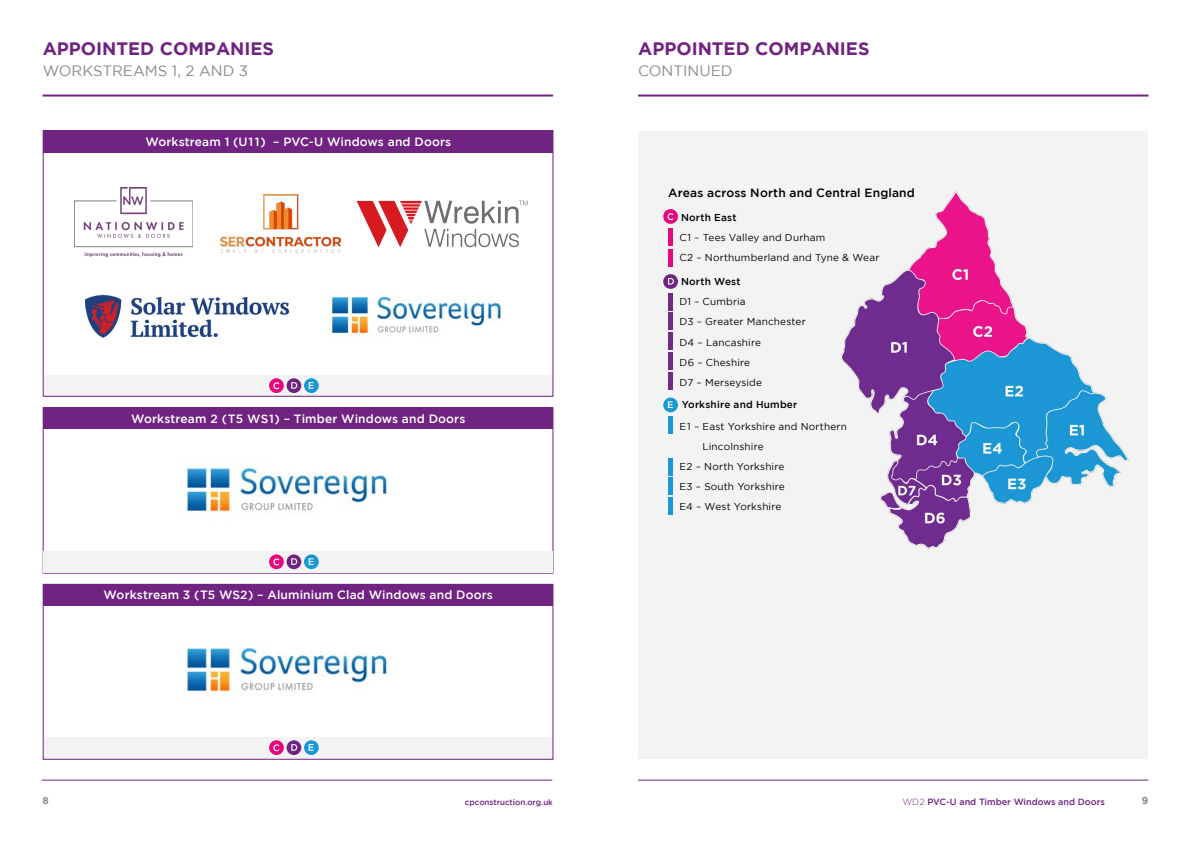
<style>
.page{position:relative;width:1191px;height:842px;background:#fff}
.page>*{position:absolute;margin:0;border:0;box-sizing:border-box;transform-origin:0 0}
.t1{font:700 18px "Gotham";color:#702381}
.t2{font:15px "Gotham";color:#8b8a8e}
.t3{font:500 12px "Gotham";letter-spacing:.01em;color:#fff}
.t4{font:500 12px "Gotham";letter-spacing:.01em;color:#000}
.t5{font:10px/20.2px "Gotham";letter-spacing:.02em;color:#000}
.t6{font:500 10px "Gotham";letter-spacing:.02em;color:#000}
.t7{font:700 10px "Gotham";color:#8b8a8e}
.t8{font:500 9px "Gotham";color:#702381}
.t9{font:500 8px "Gotham";color:#702381}
.s1{font-weight:300}
</style>
<div class="page">
<hr style="left:638px;top:780px;width:510px;height:1px;background:#702381">
<hr style="left:42px;top:780px;width:510px;height:1px;background:#702381">
<div style="left:638px;top:131px;width:509px;height:628px;background:#f3f3f4"></div>
<div style="left:44px;top:131px;width:509px;height:21px;background:#702381"></div>
<div style="left:44px;top:407px;width:509px;height:22px;background:#702381"></div>
<div style="left:44px;top:584px;width:509px;height:22px;background:#702381"></div>
<div style="left:44px;top:375px;width:509px;height:22px;background:#f3f3f4"></div>
<div style="left:44px;top:551px;width:509px;height:22px;background:#f3f3f4"></div>
<div style="left:44px;top:737px;width:509px;height:21px;background:#f3f3f4"></div>
<hr style="left:638px;top:95px;width:510px;height:2px;background:#702381">
<hr style="left:43px;top:95px;width:510px;height:2px;background:#702381">
<hr style="left:668px;top:249px;width:4px;height:18px;background:#e6077d">
<hr style="left:668px;top:228px;width:4px;height:18px;background:#e6077d">
<hr style="left:668px;top:293px;width:4px;height:17px;background:#702b81">
<hr style="left:668px;top:313px;width:4px;height:17px;background:#702b81">
<hr style="left:668px;top:332px;width:4px;height:18px;background:#702b81">
<hr style="left:668px;top:372px;width:4px;height:17px;background:#702b81">
<hr style="left:668px;top:458px;width:4px;height:17px;background:#1998d5">
<hr style="left:668px;top:497px;width:4px;height:18px;background:#1998d5">
<hr style="left:668px;top:352px;width:4px;height:18px;background:#702b81">
<hr style="left:668px;top:416px;width:4px;height:18px;background:#1998d5">
<hr style="left:668px;top:477px;width:4px;height:18px;background:#1998d5">
<img style="left:331px;top:296px;width:170px;height:39px">
<img style="left:186px;top:467px;width:202px;height:46px">
<img style="left:186px;top:647px;width:202px;height:46px">
<img style="left:74px;top:188px;width:118px;height:68px">
<img style="left:221px;top:194px;width:120px;height:59px">
<img style="left:84px;top:294px;width:205px;height:44px">
<svg style="left:304px;top:378px;width:15px;height:15px"></svg>
<svg style="left:304px;top:554px;width:15px;height:15px"></svg>
<svg style="left:304px;top:740px;width:15px;height:15px"></svg>
<div style="left:286px;top:378px;width:15px;height:15px;background:#702381;border-radius:50%"></div>
<div style="left:286px;top:554px;width:15px;height:15px;background:#702381;border-radius:50%"></div>
<div style="left:286px;top:740px;width:15px;height:15px;background:#702381;border-radius:50%"></div>
<svg style="left:269px;top:378px;width:15px;height:15px"></svg>
<svg style="left:269px;top:554px;width:15px;height:15px"></svg>
<svg style="left:269px;top:740px;width:15px;height:15px"></svg>
<svg style="left:273px;top:382px;width:6px;height:7px"></svg>
<svg style="left:273px;top:558px;width:6px;height:7px"></svg>
<svg style="left:273px;top:744px;width:6px;height:7px"></svg>
<svg style="left:291px;top:382px;width:6px;height:7px"></svg>
<svg style="left:291px;top:558px;width:6px;height:7px"></svg>
<svg style="left:291px;top:744px;width:6px;height:7px"></svg>
<svg style="left:309px;top:382px;width:4px;height:7px"></svg>
<svg style="left:309px;top:558px;width:4px;height:7px"></svg>
<svg style="left:309px;top:744px;width:4px;height:7px"></svg>
<div style="left:43px;top:130px;width:510px;height:267px;border:1px solid #702381"></div>
<div style="left:43px;top:584px;width:510px;height:176px;border:1px solid #702381"></div>
<svg style="left:356px;top:201px;width:171px;height:46px"></svg>
<img style="left:841px;top:190px;width:288px;height:359px">
<div style="left:663px;top:209px;width:15px;height:15px;background:#e6077d;border-radius:50%"></div>
<svg style="left:667px;top:213px;width:6px;height:7px"></svg>
<div style="left:663px;top:274px;width:15px;height:15px;background:#702381;border-radius:50%"></div>
<svg style="left:668px;top:278px;width:6px;height:7px"></svg>
<div style="left:663px;top:398px;width:15px;height:14px;background:#1998d5;border-radius:50%"></div>
<svg style="left:668px;top:401px;width:5px;height:7px"></svg>
<h1 class="t1" style="left:43px;top:38px;width:233px">APPOINTED COMPANIES</h1>
<h2 class="t2" style="left:43px;top:62px;width:207px">WORKSTREAMS 1, 2 AND 3</h2>
<p class="t3" style="left:145px;top:135px;width:307px">Workstream 1 (U11) – PVC-U Windows and Doors</p>
<p class="t3" style="left:131px;top:411px;width:336px">Workstream 2 (T5 WS1) – Timber Windows and Doors</p>
<p class="t3" style="left:104px;top:588px;width:391px">Workstream 3 (T5 WS2) – Aluminium Clad Windows and Doors</p>
<h1 class="t1" style="left:638px;top:38px;width:233px">APPOINTED COMPANIES</h1>
<h2 class="t2" style="left:638px;top:62px;width:96px">CONTINUED</h2>
<p class="t4" style="left:668px;top:186px;width:248px">Areas across North and Central England</p>
<p class="t6" style="left:681px;top:212px;width:57px">North East</p>
<p class="t5" style="left:679px;top:227px;width:201px">C1 – Tees Valley and Durham<br>C2 – Northumberland and Tyne &amp; Wear</p>
<p class="t6" style="left:681px;top:276px;width:61px">North West</p>
<p class="t5" style="left:679px;top:291px;width:128px">D1 – Cumbria<br>D3 – Greater Manchester<br>D4 – Lancashire<br>D6 – Cheshire<br>D7 – Merseyside</p>
<p class="t5" style="left:679px;top:416px;width:169px">E1 – East Yorkshire and Northern</p>
<p class="t5" style="left:702px;top:436px;width:63px">Lincolnshire</p>
<p class="t5" style="left:679px;top:456px;width:106px">E2 – North Yorkshire</p>
<p class="t5" style="left:679px;top:476px;width:107px">E3 – South Yorkshire</p>
<p class="t5" style="left:679px;top:496px;width:103px">E4 – West Yorkshire</p>
<p class="t6" style="left:681px;top:399px;width:117px">Yorkshire and Humber</p>
<p class="t7" style="left:43px;top:795px;width:8px">8</p>
<p class="t9" style="left:465px;top:797px;width:89px">cpconstruction.org.uk</p>
<p class="t8" style="left:902px;top:796px;width:204px"><span class="s1">WD2</span> PVC-U and Timber Windows and Doors</p>
<p class="t7" style="left:1141px;top:795px;width:8px">9</p>
</div>
